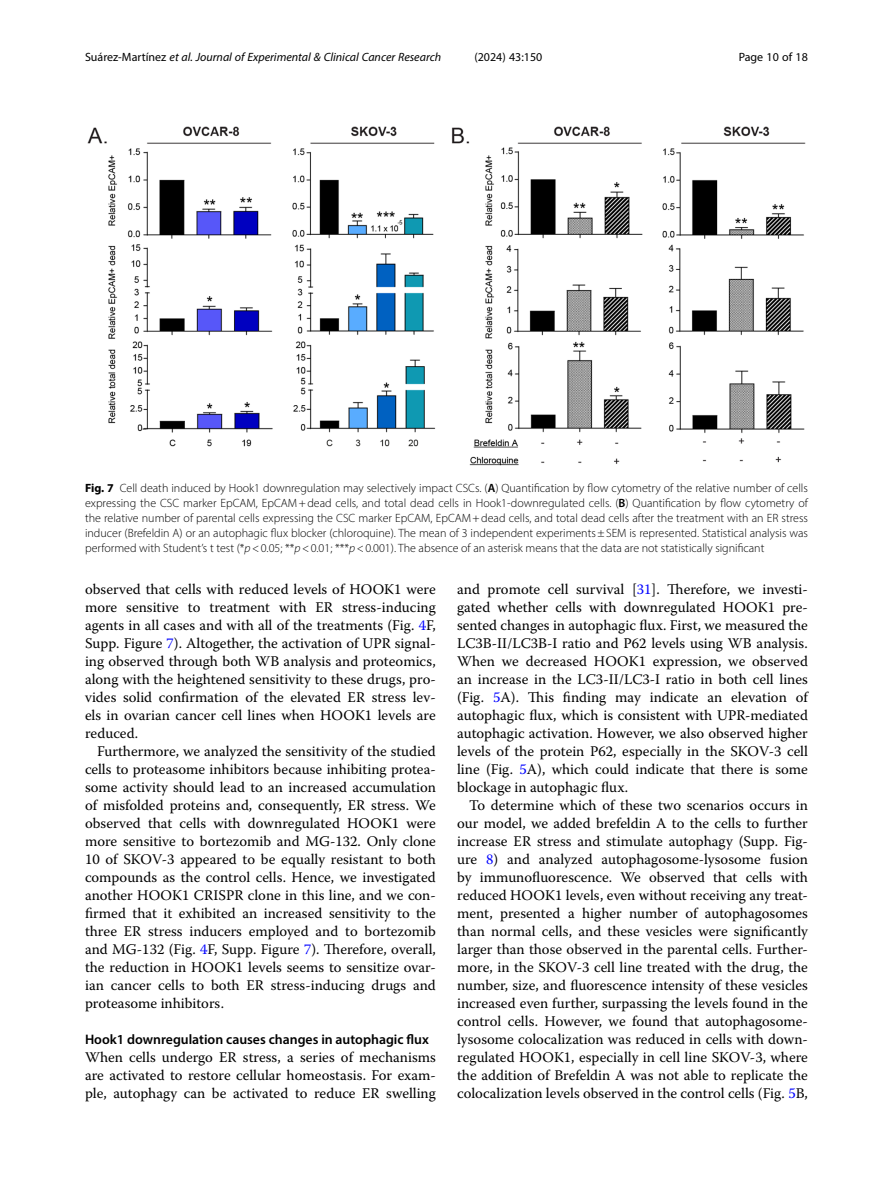
<style>
.page{position:relative;width:893px;height:1191px;background:#fff}
.page>*{position:absolute;margin:0;border:0;box-sizing:border-box;transform-origin:0 0}
.Body_Text_Indent{font:14.7px/18px "Warnock Pro";color:#000;text-align:justify}
.Body_Text{font:14.7px/18px "Warnock Pro";color:#000;text-align:justify}
.Head_2{font:600 13.8px "Myriad Pro";color:#000}
.Figure_Caption{font:300 12px/15px "Myriad Pro";color:#000;text-align:justify}
.t1{font:italic 12px "Myriad Pro";color:#000}
.t2{font:12px "Myriad Pro";color:#000}
.s1{font-style:normal}
.s2{font-weight:700}
.s3{font-weight:600}
.s4{font-style:italic}
.s5{color:#00f}
</style>
<div class="page">
<img style="left:87px;top:126px;width:719px;height:339px">
<p class="t1" style="left:85px;top:50px;width:358px"><span class="s1">Suárez-Martínez</span> et al. Journal of Experimental &amp; Clinical Cancer Research</p>
<p class="t2" style="left:474px;top:50px;width:70px">(2024) 43:150</p>
<p class="t2" style="left:739px;top:50px;width:71px">Page 10 of 18</p>
<p class="Figure_Caption" style="left:85px;top:481px;width:724px"><span class="s2">Fig. 7</span> Cell death induced by Hook1 downregulation may selectively impact CSCs. (<span class="s3">A</span>) Quantification by flow cytometry of the relative number of cells expressing the CSC marker EpCAM, EpCAM+dead cells, and total dead cells in Hook1-downregulated cells. (<span class="s3">B</span>) Quantification by flow cytometry of the relative number of parental cells expressing the CSC marker EpCAM, EpCAM+dead cells, and total dead cells after the treatment with an ER stress inducer (Brefeldin A) or an autophagic flux blocker (chloroquine). The mean of 3 independent experiments±SEM is represented. Statistical analysis was performed with Student’s t test (*<span class="s4">p</span>&lt;0.05; **<span class="s4">p</span>&lt;0.01; ***<span class="s4">p</span>&lt;0.001). The absence of an asterisk means that the data are not statistically significant</p>
<p class="Body_Text_Indent" style="left:85px;top:580px;width:352px">observed that cells with reduced levels of HOOK1 were more sensitive to treatment with ER stress-inducing agents in all cases and with all of the treatments (Fig. <span class="s5">4</span>F, Supp. Figure <span class="s5">7</span>). Altogether, the activation of UPR signal&shy;ing observed through both WB analysis and proteomics, along with the heightened sensitivity to these drugs, pro&shy;vides solid confirmation of the elevated ER stress lev&shy;els in ovarian cancer cell lines when HOOK1 levels are reduced.</p>
<p class="Body_Text_Indent" style="left:85px;top:742px;width:352px;text-indent:12px">Furthermore, we analyzed the sensitivity of the studied cells to proteasome inhibitors because inhibiting protea&shy;some activity should lead to an increased accumulation of misfolded proteins and, consequently, ER stress. We observed that cells with downregulated HOOK1 were more sensitive to bortezomib and MG-132. Only clone 10 of SKOV-3 appeared to be equally resistant to both compounds as the control cells. Hence, we investigated another HOOK1 CRISPR clone in this line, and we con&shy;firmed that it exhibited an increased sensitivity to the three ER stress inducers employed and to bortezomib and MG-132 (Fig. <span class="s5">4</span>F, Supp. Figure <span class="s5">7</span>). Therefore, overall, the reduction in HOOK1 levels seems to sensitize ovar&shy;ian cancer cells to both ER stress-inducing drugs and proteasome inhibitors.</p>
<p class="Head_2" style="left:85px;top:1031px;width:345px">Hook1 downregulation causes changes in autophagic flux</p>
<p class="Body_Text" style="left:85px;top:1048px;width:352px">When cells undergo ER stress, a series of mechanisms are activated to restore cellular homeostasis. For exam&shy;ple, autophagy can be activated to reduce ER swelling</p>
<p class="Body_Text" style="left:457px;top:580px;width:352px">and promote cell survival [<span class="s5">31</span>]. Therefore, we investi&shy;gated whether cells with downregulated HOOK1 pre&shy;sented changes in autophagic flux. First, we measured the LC3B-II/LC3B-I ratio and P62 levels using WB analysis.<br>When we decreased HOOK1 expression, we observed an increase in the LC3-II/LC3-I ratio in both cell lines (Fig. <span class="s5">5</span>A). This finding may indicate an elevation of autophagic flux, which is consistent with UPR-mediated autophagic activation. However, we also observed higher levels of the protein P62, especially in the SKOV-3 cell line (Fig. <span class="s5">5</span>A), which could indicate that there is some blockage in autophagic flux.</p>
<p class="Body_Text_Indent" style="left:457px;top:796px;width:352px;text-indent:12px">To determine which of these two scenarios occurs in our model, we added brefeldin A to the cells to further increase ER stress and stimulate autophagy (Supp. Fig&shy;ure <span class="s5">8</span>) and analyzed autophagosome-lysosome fusion by immunofluorescence. We observed that cells with reduced HOOK1 levels, even without receiving any treat&shy;ment, presented a higher number of autophagosomes than normal cells, and these vesicles were significantly larger than those observed in the parental cells. Further&shy;more, in the SKOV-3 cell line treated with the drug, the number, size, and fluorescence intensity of these vesicles increased even further, surpassing the levels found in the control cells. However, we found that autophagosome&shy;lysosome colocalization was reduced in cells with down&shy;regulated HOOK1, especially in cell line SKOV-3, where the addition of Brefeldin A was not able to replicate the colocalization levels observed in the control cells (Fig. <span class="s5">5</span>B,</p>
</div>
